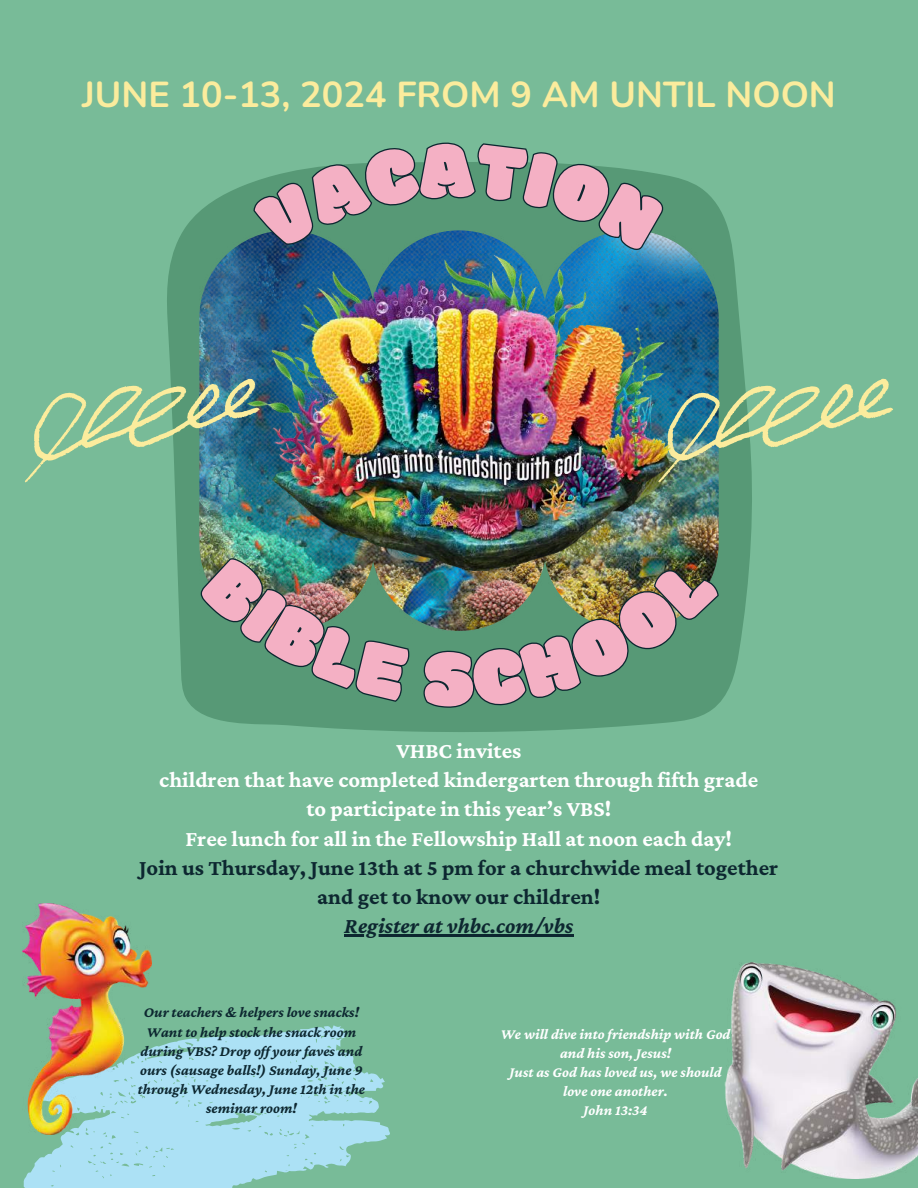
<style>
.page{position:relative;width:918px;height:1188px;background:#78bb98}
.page>*{position:absolute;margin:0;border:0;box-sizing:border-box;transform-origin:0 0}
.t1{font:700 36px "Nunito";color:#fbec9d}
.t2{font:700 22.5px/29.2px "Crimson Pro";color:#fff;text-align:center}
.t3{font:700 22.5px/29.2px "Crimson Pro";color:#0d2730;text-align:center}
.t4{font:italic 700 22.5px "Crimson Pro";color:#0d2730}
.t5{font:italic 700 15px/19.2px "Crimson Pro";color:#0d2730;text-align:center}
.t6{font:italic 700 15px/19.2px "Crimson Pro";color:#fff;text-align:center}
</style>
<div class="page">
<svg style="left:167px;top:176px;width:585px;height:556px;fill:#579976"></svg>
<img style="left:199px;top:230px;width:519px;height:401px">
<svg style="left:671px;top:379px;width:222px;height:103px"></svg>
<svg style="left:25px;top:379px;width:223px;height:103px"></svg>
<img style="left:248px;top:255px;width:423px;height:315px">
<img style="left:725px;top:963px;width:193px;height:216px">
<svg style="left:23px;top:1025px;width:367px;height:163px;fill:#ace1f5"></svg>
<img style="left:23px;top:904px;width:128px;height:230px">
<hr style="left:344px;top:934px;width:230px;height:3px;background:#0d2730">
<img style="left:194px;top:551px;width:219px;height:153px">
<img style="left:421px;top:551px;width:302px;height:159px">
<svg style="left:248px;top:142px;width:421px;height:114px"></svg>
<h1 class="t1" style="left:82px;top:70px;width:755px">JUNE 10-13, 2024 FROM 9 AM UNTIL NOON</h1>
<h2 class="t2" style="left:159px;top:735px;width:600px">VHBC invites<br>children that have completed kindergarten through fifth grade to participate in this year’s VBS!<br>Free lunch for all in the Fellowship Hall at noon each day!</h2>
<h2 class="t3" style="left:139px;top:852px;width:641px">Join us Thursday, June 13th at 5 pm for a churchwide meal together and get to know our children!</h2>
<h2 class="t4" style="left:344px;top:913px;width:231px">Register at vhbc.com/vbs</h2>
<p class="t5" style="left:138px;top:1003px;width:229px">Our teachers &amp; helpers love snacks!<br>Want to help stock the snack room during VBS? Drop off your faves and ours (sausage balls!) Sunday, June 9 through Wednesday, June 12th in the seminar room!</p>
<p class="t6" style="left:501px;top:1024px;width:231px">We will dive into friendship with God and his son, Jesus!<br>Just as God has loved us, we should love one another.<br>John 13:34</p>
</div>
